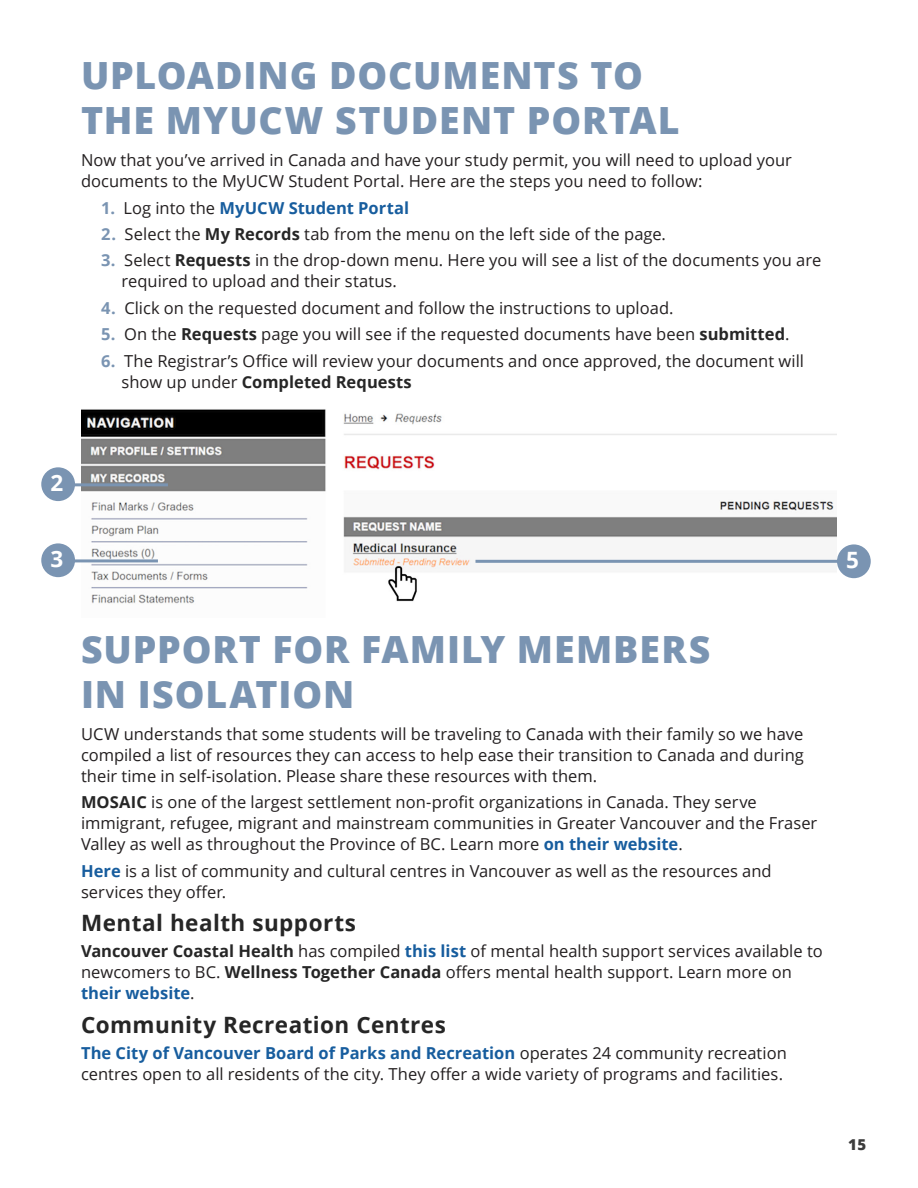
<style>
.page{position:relative;width:918px;height:1188px;background:#fff}
.page>*{position:absolute;margin:0;border:0;box-sizing:border-box;transform-origin:0 0}
.Subhead{font:800 37.5px/45px "Open Sans";letter-spacing:.025em;color:#7a94b2}
.Subhead_2{font:700 22.5px "Open Sans";letter-spacing:.02em;color:#262626}
.Subhead_2-2{font:700 22.5px "Open Sans";color:#fff}
.Body{font:16.5px/21px "Open Sans";color:#231f20}
.Body-2{font:700 16.5px "Open Sans";color:#175d9e}
.t1{font:800 15px "Open Sans";color:#3c3c3c}
.s1{color:#7a94b2}
.s2{font-weight:400;color:#231f20}
.s3{font-weight:700;color:#7a94b2}
.s4{font-weight:700;color:#262626}
.s5{font-weight:700;color:#175d9e}
</style>
<div class="page">
<img style="left:81px;top:409px;width:756px;height:195px">
<div style="left:41px;top:467px;width:34px;height:34px;background:#7a94b2;border-radius:50%"></div>
<div style="left:41px;top:543px;width:34px;height:34px;background:#7a94b2;border-radius:50%"></div>
<div style="left:837px;top:544px;width:34px;height:34px;background:#7a94b2;border-radius:50%"></div>
<hr style="left:70px;top:483px;width:98px;height:3px;background:#7a94b2">
<hr style="left:70px;top:559px;width:88px;height:3px;background:#7a94b2">
<hr style="left:476px;top:560px;width:371px;height:3px;background:#7a94b2">
<p class="Subhead" style="left:81px;top:51px;width:600px">UPLOADING DOCUMENTS TO<br>THE MYUCW STUDENT PORTAL</p>
<p class="Body" style="left:81px;top:149px;width:713px">Now that you’ve arrived in Canada and have your study permit, you will need to upload your documents to the MyUCW Student Portal. Here are the steps you need to follow:</p>
<p class="Body-2" style="left:101px;top:196px;width:309px"><span class="s1">1.</span> <span class="s2">Log into the</span> MyUCW Student Portal</p>
<p class="Body" style="left:101px;top:223px;width:566px"><span class="s3">2.</span> Select the <span class="s4">My Records</span> tab from the menu on the left side of the page.</p>
<p class="Body" style="left:122px;top:250px;width:701px;text-indent:-20px"><span class="s3">3.</span> Select <span class="s4">Requests</span> in the drop-down menu. Here you will see a list of the documents you are required to upload and their status.</p>
<p class="Body" style="left:101px;top:297px;width:574px"><span class="s3">4.</span> Click on the requested document and follow the instructions to upload.</p>
<p class="Body" style="left:101px;top:323px;width:690px"><span class="s3">5.</span> On the <span class="s4">Requests</span> page you will see if the requested documents have been <span class="s4">submitted</span>.</p>
<p class="Body" style="left:122px;top:350px;width:684px;text-indent:-20px"><span class="s3">6.</span> The Registrar’s Office will review your documents and once approved, the document will show up under <span class="s4">Completed Requests</span></p>
<p class="Subhead_2-2" style="left:51px;top:467px;width:14px">2</p>
<p class="Subhead_2-2" style="left:51px;top:543px;width:14px">3</p>
<p class="Subhead_2-2" style="left:846px;top:544px;width:14px">5</p>
<p class="Subhead" style="left:81px;top:625px;width:631px">SUPPORT FOR FAMILY MEMBERS<br>IN ISOLATION</p>
<p class="Body" style="left:81px;top:723px;width:724px;text-align:justify">UCW understands that some students will be traveling to Canada with their family so we have compiled a list of resources they can access to help ease their transition to Canada and during their time in self-isolation. Please share these resources with them.</p>
<p class="Body" style="left:81px;top:791px;width:738px"><span class="s4">MOSAIC</span> is one of the largest settlement non-profit organizations in Canada. They serve immigrant, refugee, migrant and mainstream communities in Greater Vancouver and the Fraser<br>Valley as well as throughout the Province of BC. Learn more <span class="s5">on their website</span>.</p>
<p class="Body" style="left:81px;top:860px;width:692px"><span class="s5">Here</span> is a list of community and cultural centres in Vancouver as well as the resources and services they offer.</p>
<p class="Subhead_2" style="left:81px;top:907px;width:277px">Mental health supports</p>
<p class="Body" style="left:81px;top:940px;width:743px"><span class="s4">Vancouver Coastal Health</span> has compiled <span class="s5">this list</span> of mental health support services available to newcomers to BC. <span class="s4">Wellness Together Canada</span> offers mental health support. Learn more on <span class="s5">their website</span>.</p>
<p class="Subhead_2" style="left:81px;top:1009px;width:367px">Community Recreation Centres</p>
<p class="Body" style="left:81px;top:1042px;width:707px"><span class="s5">The City of Vancouver Board of Parks and Recreation</span> operates 24 community recreation centres open to all residents of the city. They offer a wide variety of programs and facilities.</p>
<p class="t1" style="left:848px;top:1133px;width:20px">15</p>
</div>
